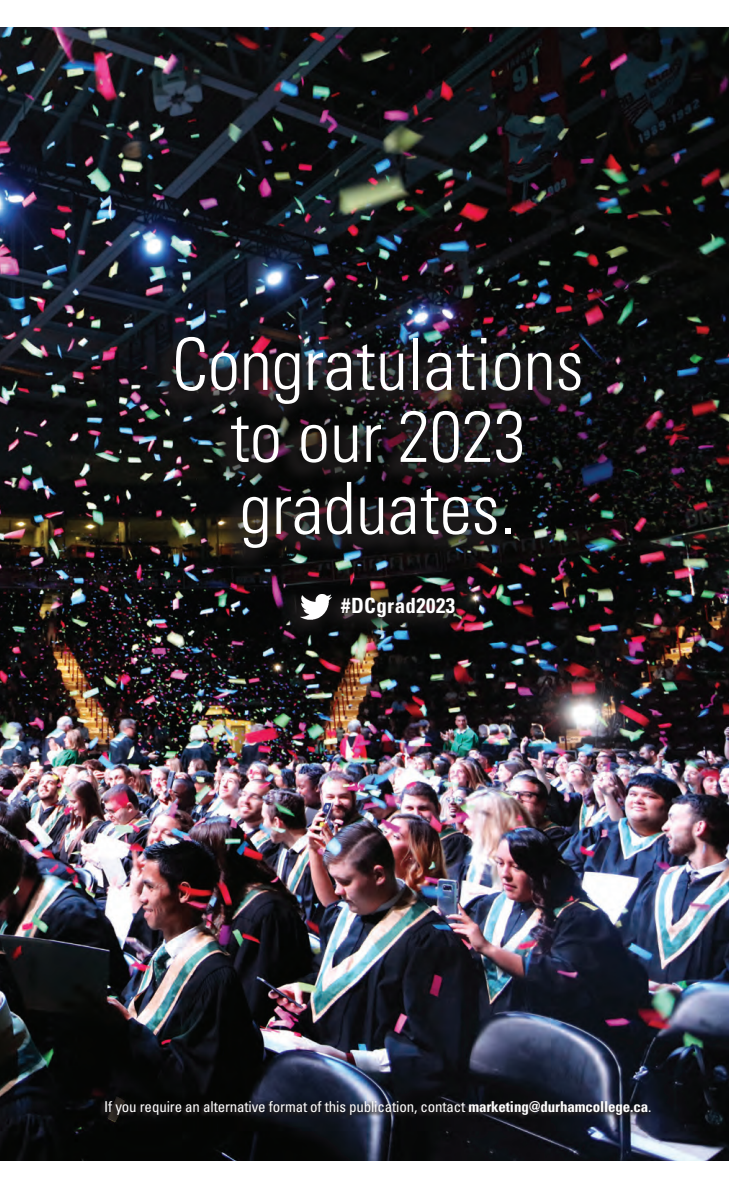
<style>
.page{position:relative;width:756px;height:1188px;background:#fff}
.page>*{position:absolute;margin:0;border:0;box-sizing:border-box;transform-origin:0 0}
._00_TEXT_-_57{font:300 condensed 72px/72px "Univers LT Std";color:#fff;text-align:center}
._00_TEXT_-_57-2{font:700 condensed 21px "Univers LT Std";letter-spacing:.02em;color:#fff}
._00_TEXT{font:condensed 15px "Univers LT Std";letter-spacing:-.01em;color:#fff}
.s1{font-weight:700}
</style>
<div class="page">
<img style="left:0;top:27px;width:729px;height:1134px">
<div style="left:152px;top:332px;width:433px;height:240px;background:#231f20;opacity:.85"></div>
<div style="left:281px;top:585px;width:184px;height:55px;background:#231f20;opacity:.85"></div>
<img style="left:301px;top:595px;width:30px;height:25px">
<svg style="left:107px;top:1096px;width:18px;height:27px"></svg>
<div style="left:100px;top:1100px;width:552px;height:21px;background:#231f20;opacity:.85"></div>
<p class="_00_TEXT_-_57" style="left:172px;top:329px;width:413px">Congratulations to our 2023 graduates.</p>
<p class="_00_TEXT_-_57-2" style="left:341px;top:593px;width:115px">#DCgrad2023</p>
<p class="_00_TEXT" style="left:104px;top:1098px;width:549px">If you require an alternative format of this publication, contact <span class="s1">marketing@durhamcollege.ca</span>.</p>
</div>
